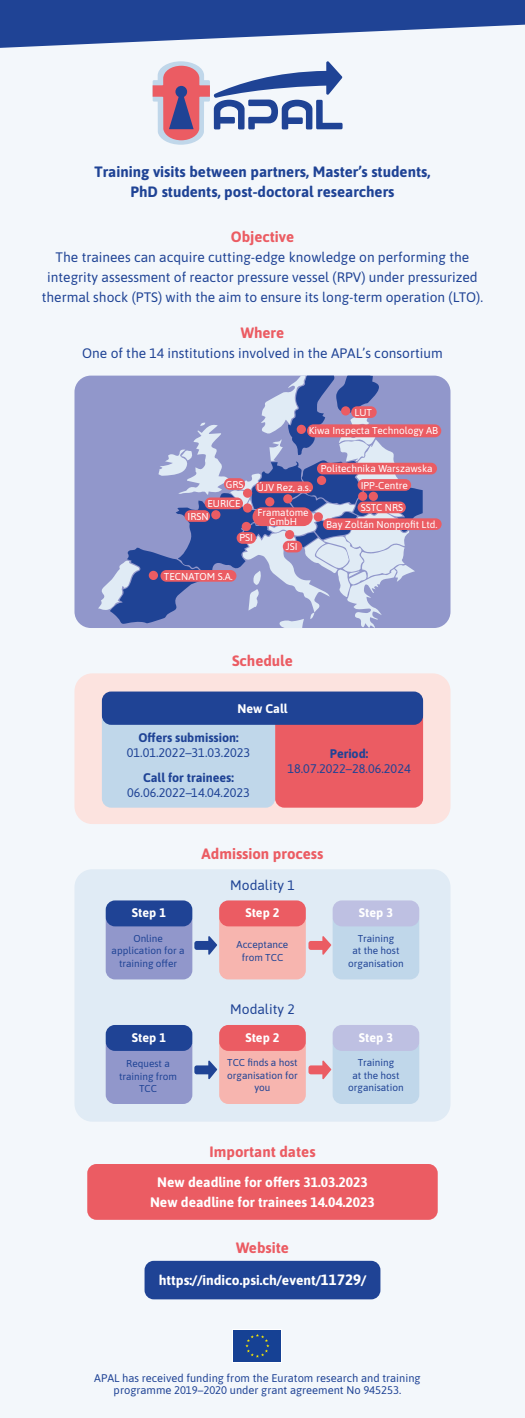
<style>
.page{position:relative;width:525px;height:1418px;background:#fff}
.page>*{position:absolute;margin:0;border:0;box-sizing:border-box;transform-origin:0 0}
.t1{font:700 15px/20px "Asap";color:#1f4395;text-align:center}
.t2{font:700 15px "Asap";color:#eb5c63}
.t3{font:13.75px/20px "Asap";color:#1f4395;text-align:center}
.t4{font:700 13.75px/20px "Asap";color:#fff;text-align:center}
.t5{font:12.5px "Asap";color:#1f4395}
.t6{font:700 12.5px "Asap";color:#1f4395}
.t7{font:700 12.5px "Asap";color:#fff}
.t8{font:11.12px/12.5px "Asap";color:#1f4395;text-align:center}
.t9{font:10px/12.5px "Asap";color:#1f4395;text-align:center}
.t10{font:10px/8.8px "Asap";color:#fff;text-align:center}
.s1{font-size:15px}
</style>
<div class="page">
<div style="left:0;top:0;width:524px;height:1417px;background:#f3f7fb"></div>
<svg style="left:0;top:0;width:524px;height:48px"></svg>
<div style="left:74px;top:673px;width:376px;height:151px;background:#fce3df;border-radius:18px"></div>
<div style="left:74px;top:869px;width:376px;height:252px;background:#e0ebf5;border-radius:18px"></div>
<svg style="left:152px;top:61px;width:190px;height:84px"></svg>
<svg style="left:232px;top:1329px;width:50px;height:33px"></svg>
<div style="left:233px;top:1329px;width:48px;height:32px;background:#164194"></div>
<svg style="left:245px;top:1334px;width:24px;height:23px"></svg>
<div style="left:74px;top:375px;width:376px;height:253px;background:#9197cb;border-radius:16px"></div>
<svg style="left:98px;top:375px;width:324px;height:253px"></svg>
<div style="left:149px;top:571px;width:9px;height:9px;background:#eb5c63;border-radius:50%"></div>
<div style="left:211px;top:510px;width:9px;height:9px;background:#eb5c63;border-radius:50%"></div>
<div style="left:243px;top:488px;width:9px;height:10px;background:#eb5c63;border-radius:50%"></div>
<div style="left:241px;top:522px;width:10px;height:9px;background:#eb5c63;border-radius:50%"></div>
<div style="left:285px;top:530px;width:9px;height:9px;background:#eb5c63;border-radius:50%"></div>
<div style="left:313px;top:512px;width:10px;height:9px;background:#eb5c63;border-radius:50%"></div>
<div style="left:317px;top:476px;width:9px;height:9px;background:#eb5c63;border-radius:50%"></div>
<div style="left:283px;top:494px;width:9px;height:9px;background:#eb5c63;border-radius:50%"></div>
<div style="left:265px;top:497px;width:9px;height:9px;background:#eb5c63;border-radius:50%"></div>
<div style="left:243px;top:503px;width:9px;height:9px;background:#eb5c63;border-radius:50%"></div>
<div style="left:296px;top:425px;width:10px;height:9px;background:#eb5c63;border-radius:50%"></div>
<div style="left:341px;top:406px;width:9px;height:9px;background:#eb5c63;border-radius:50%"></div>
<div style="left:358px;top:491px;width:9px;height:10px;background:#eb5c63;border-radius:50%"></div>
<svg style="left:368px;top:491px;width:10px;height:10px"></svg>
<div style="left:106px;top:911px;width:86px;height:68px;background:#9197cb;border-radius:9px"></div>
<div style="left:106px;top:1035px;width:86px;height:68px;background:#9197cb;border-radius:9px"></div>
<div style="left:106px;top:900px;width:86px;height:26px;background:#1f4395;border-radius:9px"></div>
<div style="left:106px;top:1024px;width:86px;height:26px;background:#1f4395;border-radius:9px"></div>
<div style="left:219px;top:911px;width:86px;height:68px;background:#f7b5af;border-radius:9px"></div>
<div style="left:219px;top:1035px;width:86px;height:68px;background:#f7b5af;border-radius:9px"></div>
<div style="left:332px;top:911px;width:87px;height:68px;background:#c0d7ea;border-radius:9px"></div>
<div style="left:332px;top:1035px;width:87px;height:68px;background:#c0d7ea;border-radius:9px"></div>
<div style="left:219px;top:900px;width:86px;height:26px;background:#eb5c63;border-radius:9px"></div>
<div style="left:219px;top:1024px;width:86px;height:26px;background:#eb5c63;border-radius:9px"></div>
<div style="left:87px;top:1163px;width:350px;height:56px;background:#eb5c63;border-radius:9px"></div>
<div style="left:144px;top:1260px;width:236px;height:39px;background:#1f4395;border-radius:9px"></div>
<div style="left:332px;top:900px;width:87px;height:26px;background:#bec0e2;border-radius:9px"></div>
<div style="left:332px;top:1024px;width:87px;height:26px;background:#bec0e2;border-radius:9px"></div>
<svg style="left:194px;top:936px;width:23px;height:18px"></svg>
<svg style="left:194px;top:1060px;width:23px;height:19px"></svg>
<svg style="left:308px;top:936px;width:23px;height:18px"></svg>
<svg style="left:308px;top:1060px;width:23px;height:19px"></svg>
<div style="left:275px;top:708px;width:148px;height:99px;background:#eb5c63;border-radius:9px"></div>
<div style="left:102px;top:708px;width:173px;height:99px;background:#c0d7ea;border-radius:9px"></div>
<div style="left:102px;top:691px;width:321px;height:33px;background:#1f4395;border-radius:9px"></div>
<div style="left:160px;top:570px;width:76px;height:11px;background:#eb5c63;border-radius:6px"></div>
<div style="left:282px;top:540px;width:20px;height:12px;background:#eb5c63;border-radius:6px"></div>
<div style="left:323px;top:518px;width:118px;height:12px;background:#eb5c63;border-radius:6px"></div>
<div style="left:236px;top:532px;width:20px;height:12px;background:#eb5c63;border-radius:6px"></div>
<div style="left:224px;top:478px;width:21px;height:12px;background:#eb5c63;border-radius:6px"></div>
<div style="left:184px;top:510px;width:26px;height:12px;background:#eb5c63;border-radius:6px"></div>
<div style="left:204px;top:497px;width:39px;height:12px;background:#eb5c63;border-radius:6px"></div>
<div style="left:255px;top:481px;width:58px;height:12px;background:#eb5c63;border-radius:6px"></div>
<div style="left:357px;top:479px;width:54px;height:12px;background:#eb5c63;border-radius:6px"></div>
<div style="left:351px;top:406px;width:25px;height:12px;background:#eb5c63;border-radius:6px"></div>
<div style="left:357px;top:501px;width:48px;height:12px;background:#eb5c63;border-radius:6px"></div>
<div style="left:317px;top:463px;width:120px;height:11px;background:#eb5c63;border-radius:6px"></div>
<div style="left:307px;top:424px;width:134px;height:13px;background:#eb5c63;border-radius:6px"></div>
<div style="left:252px;top:507px;width:60px;height:19px;background:#eb5c63;border-radius:9px"></div>
<p class="t1" style="left:94px;top:161px;width:337px">Training visits between partners, Master’s students,<br>PhD students, post-doctoral researchers</p>
<p class="t2" style="left:230px;top:226px;width:65px">Objective</p>
<p class="t3" style="left:42px;top:246px;width:442px">The trainees can acquire cutting-edge knowledge on performing the integrity assessment of reactor pressure vessel (RPV) under pressurized thermal shock (PTS) with the aim to ensure its long-term operation (LTO).</p>
<p class="t2" style="left:241px;top:322px;width:45px">Where</p>
<p class="t3" style="left:82px;top:342px;width:362px">One of the 14 institutions involved in the APAL’s consortium</p>
<p class="t10" style="left:354px;top:407px;width:19px">LUT</p>
<p class="t10" style="left:308px;top:425px;width:131px">Kiwa Inspecta Technology AB</p>
<p class="t10" style="left:225px;top:479px;width:19px">GRS</p>
<p class="t10" style="left:257px;top:483px;width:56px">ÚJV Rez, a.s.</p>
<p class="t10" style="left:207px;top:498px;width:35px">EURICE</p>
<p class="t10" style="left:187px;top:511px;width:23px">IRSN</p>
<p class="t10" style="left:257px;top:507px;width:53px">Framatome<br>GmbH</p>
<p class="t10" style="left:239px;top:533px;width:15px">PSI</p>
<p class="t10" style="left:164px;top:571px;width:70px">TECNATOM S.A.</p>
<p class="t10" style="left:285px;top:541px;width:13px">JSI</p>
<p class="t10" style="left:320px;top:463px;width:113px">Politechnika Warszawska</p>
<p class="t10" style="left:360px;top:480px;width:49px">IPP-Centre</p>
<p class="t10" style="left:360px;top:503px;width:44px">SSTC NRS</p>
<p class="t10" style="left:326px;top:519px;width:113px">Bay Zoltán Nonprofit Ltd.</p>
<p class="t2" style="left:232px;top:649px;width:62px">Schedule</p>
<p class="t7" style="left:237px;top:700px;width:52px">New Call</p>
<p class="t6" style="left:138px;top:728px;width:102px">Offers submission:</p>
<p class="t5" style="left:127px;top:743px;width:125px">01.01.2022–31.03.2023</p>
<p class="t6" style="left:143px;top:769px;width:92px">Call for trainees:</p>
<p class="t5" style="left:127px;top:784px;width:124px">06.06.2022–14.04.2023</p>
<p class="t6" style="left:330px;top:745px;width:40px">Period:</p>
<p class="t5" style="left:287px;top:760px;width:125px">18.07.2022–28.06.2024</p>
<p class="t2" style="left:201px;top:843px;width:123px">Admission process</p>
<p class="t3" style="left:230px;top:874px;width:66px">Modality 1</p>
<p class="t7" style="left:132px;top:904px;width:36px">Step 1</p>
<p class="t7" style="left:245px;top:904px;width:36px">Step 2</p>
<p class="t7" style="left:358px;top:904px;width:36px">Step 3</p>
<p class="t9" style="left:111px;top:931px;width:75px">Online application for a training offer</p>
<p class="t9" style="left:236px;top:937px;width:53px">Acceptance from TCC</p>
<p class="t9" style="left:348px;top:931px;width:57px">Training<br>at the host organisation</p>
<p class="t3" style="left:230px;top:998px;width:66px">Modality 2</p>
<p class="t7" style="left:132px;top:1028px;width:36px">Step 1</p>
<p class="t7" style="left:245px;top:1028px;width:36px">Step 2</p>
<p class="t7" style="left:358px;top:1028px;width:36px">Step 3</p>
<p class="t9" style="left:119px;top:1057px;width:59px">Request a training from<br>TCC</p>
<p class="t9" style="left:227px;top:1056px;width:72px">TCC finds a host organisation for you</p>
<p class="t9" style="left:348px;top:1056px;width:57px">Training<br>at the host organisation</p>
<p class="t2" style="left:209px;top:1141px;width:108px">Important dates</p>
<p class="t4" style="left:150px;top:1171px;width:226px">New deadline for offers 31.03.2023<br>New deadline for trainees 14.04.2023</p>
<p class="t2" style="left:236px;top:1237px;width:54px">Website</p>
<p class="t4" style="left:159px;top:1269px;width:209px">https://indico.psi.ch/event/<span class="s1">11729</span>/</p>
<p class="t8" style="left:94px;top:1371px;width:328px">APAL has received funding from the Euratom research and training programme 2019–2020 under grant agreement No 945253.</p>
</div>
